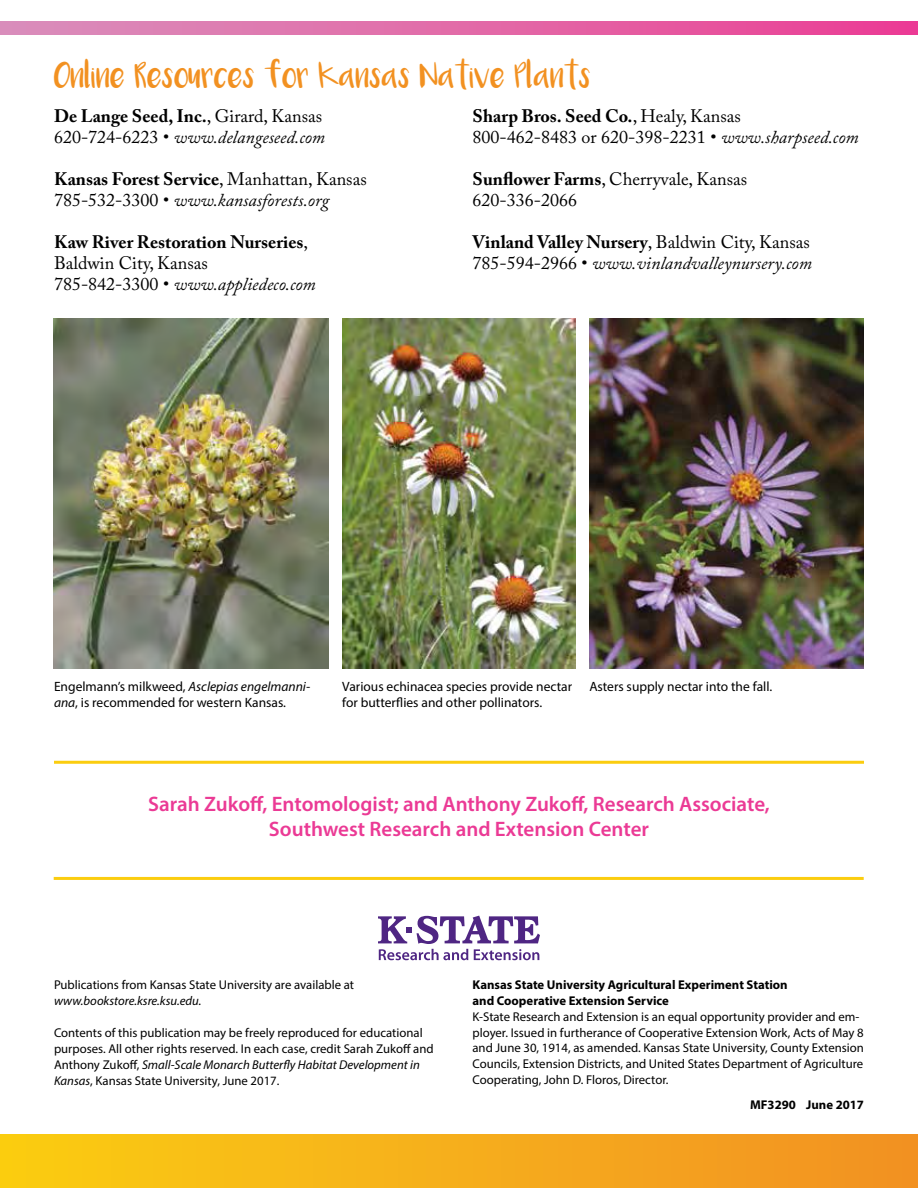
<style>
.page{position:relative;width:918px;height:1188px;background:#fff}
.page>*{position:absolute;margin:0;border:0;box-sizing:border-box;transform-origin:0 0}
.t1{font:600 21px/25.2px "Myriad Pro";color:#eb3a95;text-align:center}
.t2{font:19.5px "Luna";color:#f29121}
.t3{font:18px/21px "Adobe Caslon Pro";color:#000}
.t4{font:13.5px/16.5px "Myriad Pro";color:#000}
.t5{font:12.75px/15.8px "Myriad Pro";color:#000}
.t6{font:700 12.75px/15.8px "Myriad Pro";color:#000}
.t7{font:italic 12.75px "Myriad Pro";color:#000}
.s1{font-weight:700}
.s2{font-style:italic}
</style>
<div class="page">
<div style="left:0;top:1134px;width:918px;height:54px;background:linear-gradient(to right,#fbcd12,#f29023)"></div>
<svg style="left:0;top:21px;width:918px;height:14px;background:#e168a7"></svg>
<img style="left:342px;top:318px;width:233px;height:350px">
<img style="left:54px;top:318px;width:275px;height:350px">
<img style="left:589px;top:318px;width:275px;height:350px">
<svg style="left:378px;top:916px;width:162px;height:44px"></svg>
<hr style="left:54px;top:761px;width:810px;height:3px;background:#fbcd0f">
<hr style="left:54px;top:877px;width:810px;height:3px;background:#fbcd0f">
<h2 class="t2" style="left:54px;top:70px;width:539px">Online Resources for Kansas Native Plants</h2>
<h3 class="t3" style="left:54px;top:106px;width:273px"><span class="s1">De Lange Seed, Inc.</span>, Girard, Kansas<br>620-724-6223 • <span class="s2">www.delangeseed.com</span></h3>
<h3 class="t3" style="left:54px;top:169px;width:314px"><span class="s1">Kansas Forest Service</span>, Manhattan, Kansas<br>785-532-3300 • <span class="s2">www.kansasforests.org</span></h3>
<h3 class="t3" style="left:54px;top:232px;width:263px"><span class="s1">Kaw River Restoration Nurseries</span>,<br>Baldwin City, Kansas<br>785-842-3300 • <span class="s2">www.appliedeco.com</span></h3>
<h3 class="t3" style="left:472px;top:106px;width:388px"><span class="s1">Sharp Bros. Seed Co.</span>, Healy, Kansas<br>800-462-8483 or 620-398-2231 • <span class="s2">www.sharpseed.com</span></h3>
<h3 class="t3" style="left:472px;top:169px;width:276px"><span class="s1">Sunflower Farms</span>, Cherryvale, Kansas<br>620-336-2066</h3>
<h3 class="t3" style="left:472px;top:232px;width:341px"><span class="s1">Vinland Valley Nursery</span>, Baldwin City, Kansas<br>785-594-2966 • <span class="s2">www.vinlandvalleynursery.com</span></h3>
<p class="t4" style="left:54px;top:678px;width:258px">Engelmann’s milkweed, <span class="s2">Asclepias engelmanni&shy;ana</span>, is recommended for western Kansas.</p>
<p class="t4" style="left:342px;top:678px;width:231px">Various echinacea species provide nectar for butterflies and other pollinators.</p>
<p class="t4" style="left:589px;top:678px;width:184px">Asters supply nectar into the fall.</p>
<h1 class="t1" style="left:148px;top:791px;width:623px">Sarah Zukoff, Entomologist; and Anthony Zukoff, Research Associate,<br>Southwest Research and Extension Center</h1>
<p class="t5" style="left:54px;top:977px;width:302px">Publications from Kansas State University are available at</p>
<p class="t7" style="left:54px;top:993px;width:149px">www.bookstore.ksre.ksu.edu.</p>
<p class="t5" style="left:54px;top:1025px;width:381px">Contents of this publication may be freely reproduced for educational purposes. All other rights reserved. In each case, credit Sarah Zukoff and Anthony Zukoff, <span class="s2">Small-Scale Monarch Butterfly Habitat Development in Kansas</span>, Kansas State University, June 2017.</p>
<p class="t6" style="left:473px;top:977px;width:317px">Kansas State University Agricultural Experiment Station and Cooperative Extension Service</p>
<p class="t5" style="left:473px;top:1008px;width:393px">K-State Research and Extension is an equal opportunity provider and em&shy;ployer. Issued in furtherance of Cooperative Extension Work, Acts of May 8 and June 30, 1914, as amended. Kansas State University, County Extension Councils, Extension Districts, and United States Department of Agriculture Cooperating, John D. Floros, Director.</p>
<p class="t6" style="left:750px;top:1096px;width:115px">MF3290 June 2017</p>
</div>
